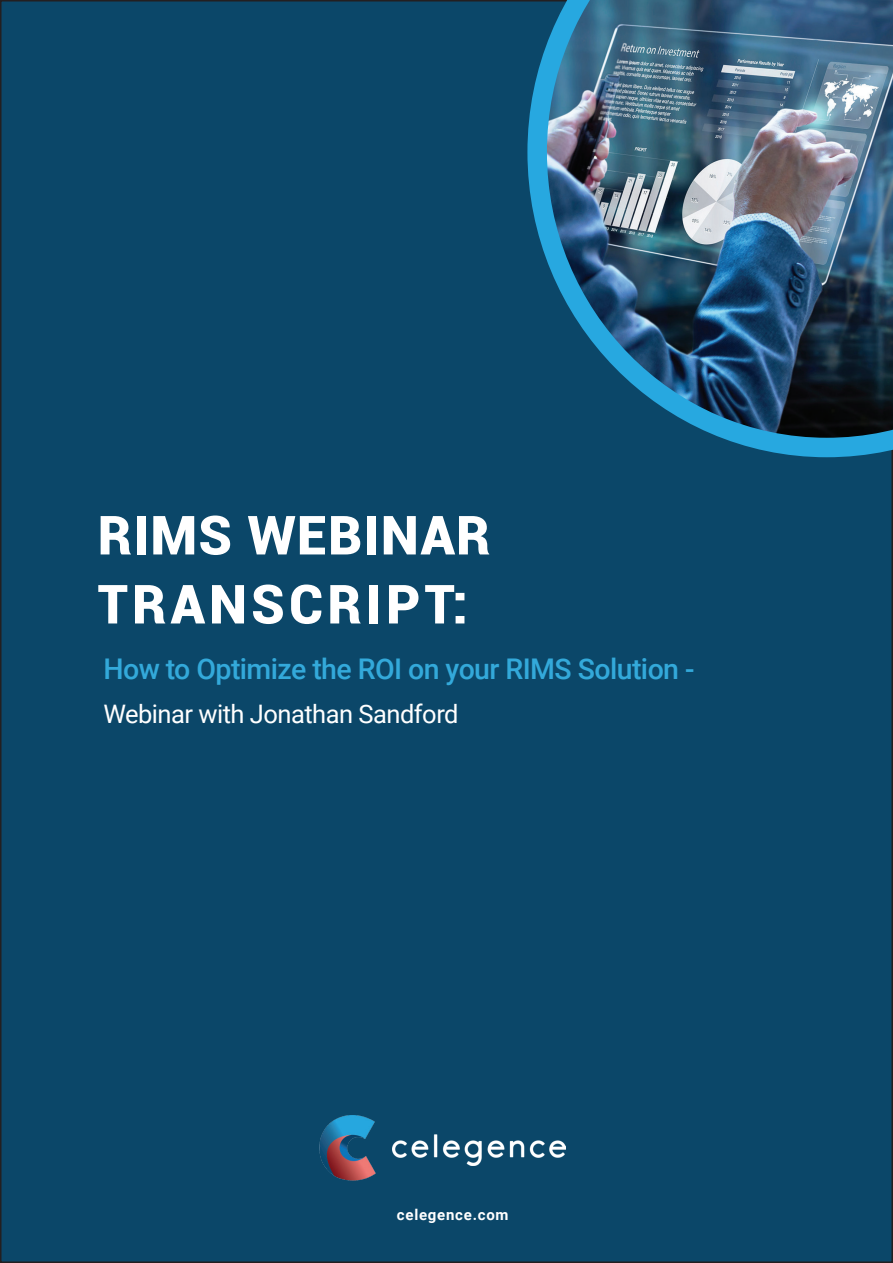
<style>
.page{position:relative;width:893px;height:1263px;background:#fff}
.page>*{position:absolute;margin:0;border:0;box-sizing:border-box;transform-origin:0 0}
.t1{font:900 54px/69px "Roboto";letter-spacing:.05em;color:#fff}
.t2{font:500 28.5px "Roboto";letter-spacing:-.02em;color:#33a9da}
.t3{font:25.5px "Roboto";letter-spacing:-.02em;color:#fff}
.t4{font:700 15px "Roboto";letter-spacing:.05em;color:#fff}
</style>
<div class="page">
<div style="left:1px;top:1px;width:891px;height:1261px;background:#0b4769"></div>
<img style="left:435px;top:1134px;width:131px;height:31px">
<img style="left:527px;top:0;width:366px;height:457px">
<img style="left:319px;top:1115px;width:116px;height:66px">
<h1 class="t1" style="left:98px;top:498px;width:394px">RIMS WEBINAR<br>TRANSCRIPT:</h1>
<p class="t2" style="left:103px;top:649px;width:593px">How to Optimize the ROI on your RIMS Solution -</p>
<p class="t3" style="left:103px;top:696px;width:357px">Webinar with Jonathan Sandford</p>
<p class="t4" style="left:397px;top:1204px;width:113px">celegence.com</p>
</div>
